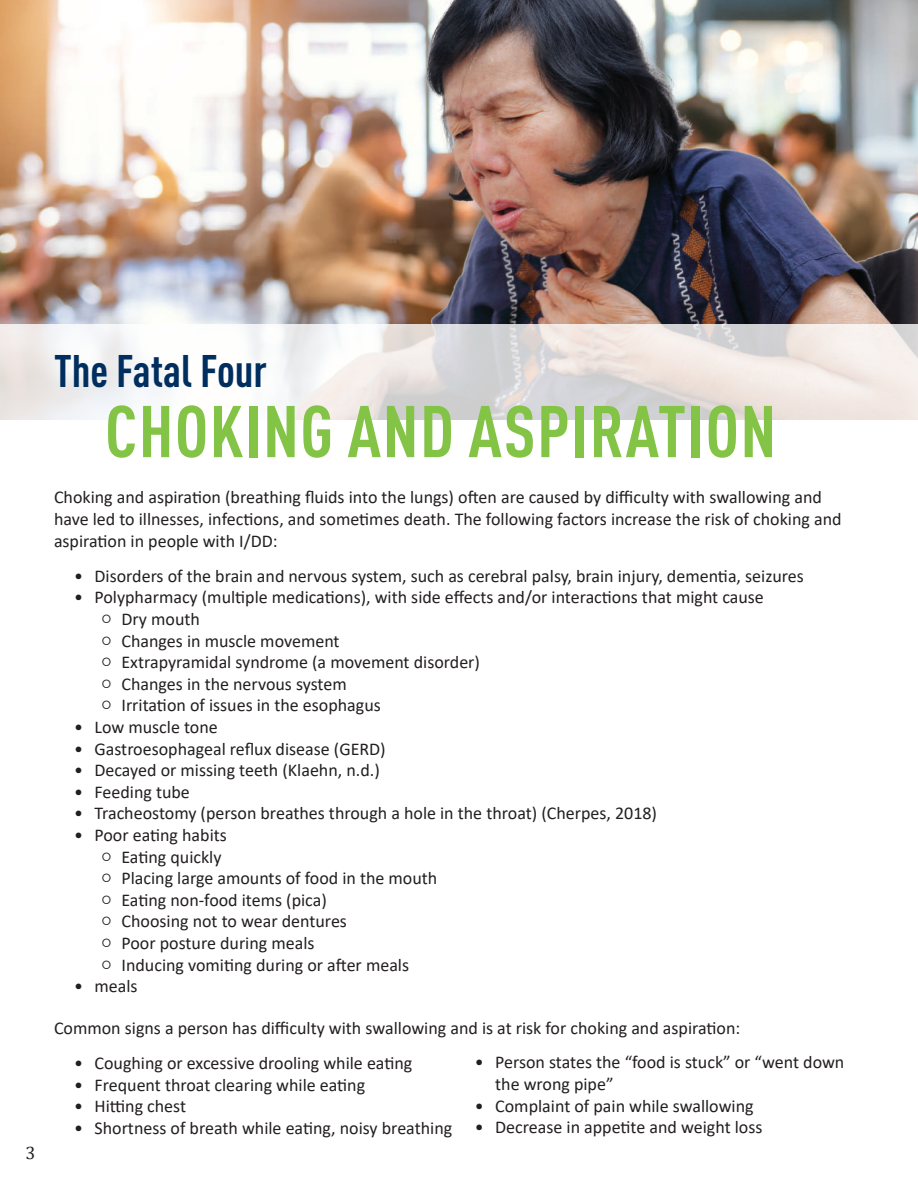
<style>
.page{position:relative;width:918px;height:1188px;background:#fff}
.page>*{position:absolute;margin:0;border:0;box-sizing:border-box;transform-origin:0 0}
.t1{font:700 condensed 72px "DIN Pro";letter-spacing:.02em;color:#83c447}
.t2{font:700 condensed 45px "DIN Pro";color:#002e5e}
.t3{font:18px/21.6px "Calibri";color:#231f20}
.t4{font:18px "Cambria";color:#231f20}
.s1{font-family:"Cambria"}
</style>
<div class="page">
<img style="left:0;top:0;width:122px;height:325px">
<img style="left:122px;top:0;width:796px;height:325px">
<svg style="left:0;top:325px;width:918px;height:95px"></svg>
<p class="t4" style="left:26px;top:1142px;width:11px">3</p>
<h2 class="t2" style="left:54px;top:337px;width:215px">The Fatal Four</h2>
<h1 class="t1" style="left:105px;top:377px;width:673px">CHOKING AND ASPIRATION</h1>
<p class="t3" style="left:54px;top:486px;width:789px">Choking and aspiration (breathing fluids into the lungs) often are caused by difficulty with swallowing and have led to illnesses, infections, and sometimes death. The following factors increase the risk of choking and aspiration in people with I/DD:</p>
<p class="t3" style="left:74px;top:564px;width:731px">• Disorders of the brain and nervous system, such as cerebral palsy, brain injury, dementia, seizures</p>
<p class="t3" style="left:74px;top:586px;width:691px">• Polypharmacy (multiple medications), with side effects and/or interactions that might cause</p>
<p class="t3" style="left:101px;top:608px;width:100px"><span class="s1">○</span> Dry mouth</p>
<p class="t3" style="left:101px;top:629px;width:240px"><span class="s1">○</span> Changes in muscle movement</p>
<p class="t3" style="left:101px;top:651px;width:380px"><span class="s1">○</span> Extrapyramidal syndrome (a movement disorder)</p>
<p class="t3" style="left:101px;top:672px;width:247px"><span class="s1">○</span> Changes in the nervous system</p>
<p class="t3" style="left:101px;top:694px;width:281px"><span class="s1">○</span> Irritation of issues in the esophagus</p>
<p class="t3" style="left:74px;top:716px;width:145px">• Low muscle tone</p>
<p class="t3" style="left:74px;top:737px;width:313px">• Gastroesophageal reflux disease (GERD)</p>
<p class="t3" style="left:74px;top:759px;width:307px">• Decayed or missing teeth (Klaehn, n.d.)</p>
<p class="t3" style="left:74px;top:780px;width:117px">• Feeding tube</p>
<p class="t3" style="left:74px;top:802px;width:584px">• Tracheostomy (person breathes through a hole in the throat) (Cherpes, 2018)</p>
<p class="t3" style="left:74px;top:824px;width:154px">• Poor eating habits</p>
<p class="t3" style="left:101px;top:845px;width:122px"><span class="s1">○</span> Eating quickly</p>
<p class="t3" style="left:101px;top:867px;width:338px"><span class="s1">○</span> Placing large amounts of food in the mouth</p>
<p class="t3" style="left:101px;top:888px;width:227px"><span class="s1">○</span> Eating non-food items (pica)</p>
<p class="t3" style="left:101px;top:910px;width:247px"><span class="s1">○</span> Choosing not to wear dentures</p>
<p class="t3" style="left:101px;top:932px;width:215px"><span class="s1">○</span> Poor posture during meals</p>
<p class="t3" style="left:101px;top:953px;width:309px"><span class="s1">○</span> Inducing vomiting during or after meals</p>
<p class="t3" style="left:74px;top:975px;width:65px">• meals</p>
<p class="t3" style="left:54px;top:1017px;width:688px">Common signs a person has difficulty with swallowing and is at risk for choking and aspiration:</p>
<p class="t3" style="left:74px;top:1052px;width:340px">• Coughing or excessive drooling while eating</p>
<p class="t3" style="left:74px;top:1073px;width:292px">• Frequent throat clearing while eating</p>
<p class="t3" style="left:74px;top:1095px;width:113px">• Hitting chest</p>
<p class="t3" style="left:74px;top:1117px;width:380px">• Shortness of breath while eating, noisy breathing</p>
<p class="t3" style="left:495px;top:1051px;width:351px;text-indent:-20px">• Person states the “food is stuck” or “went down the wrong pipe”</p>
<p class="t3" style="left:475px;top:1094px;width:280px">• Complaint of pain while swallowing</p>
<p class="t3" style="left:475px;top:1116px;width:289px">• Decrease in appetite and weight loss</p>
</div>
